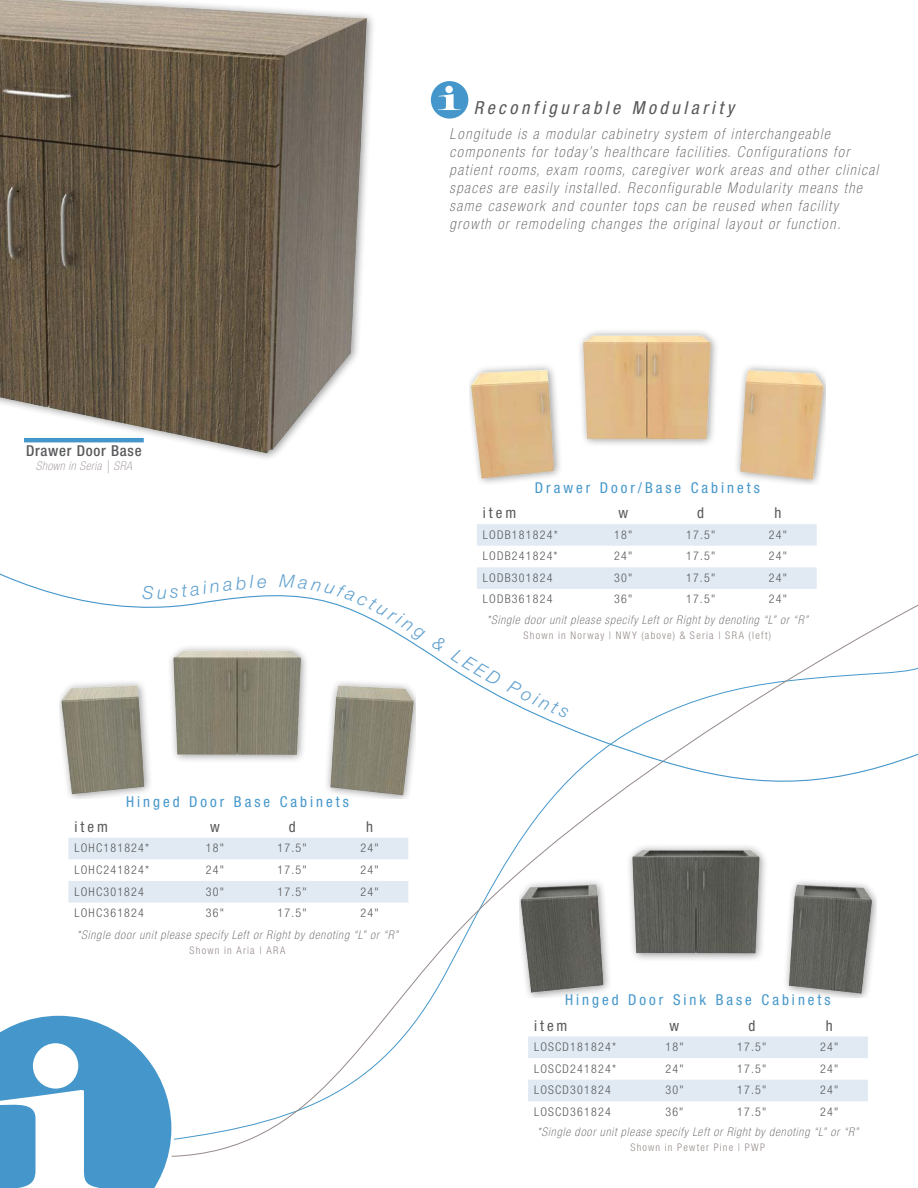
<style>
.page{position:relative;width:918px;height:1188px;background:#fff}
.page>*{position:absolute;margin:0;border:0;box-sizing:border-box;transform-origin:0 0}
.t1{font:italic condensed 18px "Helvetica Neue LT Std";letter-spacing:.2em;color:#58595b}
.t2{font:italic 300 18px "Helvetica Neue LT Std";color:#60a0cf}
.t3{font:italic 100 condensed 15px/18px "Helvetica Neue LT Std";letter-spacing:.1em;color:#58595b}
.t4{font:condensed 15px "Helvetica Neue LT Std";letter-spacing:.2em;color:#4597cb}
.t5{font:condensed 15px "Helvetica Neue LT Std";letter-spacing:.2em;color:#58595b}
.t6{font:500 condensed 15px "Helvetica Neue LT Std";letter-spacing:.05em;color:#58595b}
.t7{font:300 condensed 12px "Helvetica Neue LT Std";letter-spacing:.1em;color:#58595b}
.t8{font:italic 100 condensed 12px "Helvetica Neue LT Std";letter-spacing:.075em;color:#58595b}
.t9{font:italic 100 condensed 12px "Helvetica Neue LT Std";letter-spacing:.04em;color:#958b89}
.t10{font:300 condensed 10.5px "Helvetica Neue LT Std";letter-spacing:.115em;color:#958b89}
</style>
<div class="page">
<img style="left:0;top:0;width:373px;height:458px">
<img style="left:520px;top:842px;width:356px;height:155px">
<svg style="left:528px;top:1037px;width:340px;height:64px"></svg>
<img style="left:469px;top:331px;width:357px;height:153px">
<img style="left:59px;top:647px;width:357px;height:152px">
<svg style="left:68px;top:838px;width:340px;height:65px"></svg>
<div style="left:431px;top:81px;width:37px;height:38px;background:#4597cb;border-radius:50%"></div>
<svg style="left:438px;top:94px;width:23px;height:16px"></svg>
<div style="left:445px;top:86px;width:8px;height:7px;background:#fff;border:1px solid #fff;border-radius:50%"></div>
<svg style="left:0;top:1016px;width:171px;height:172px"></svg>
<div style="left:33px;top:1043px;width:45px;height:46px;background:#fff;border-radius:50%"></div>
<hr style="left:24px;top:438px;width:120px;height:4px;background:#4597cb">
<svg style="left:225px;top:595px;width:41px;height:4px"></svg>
<svg style="left:279px;top:524px;width:538px;height:195px"></svg>
<p class="t1" style="left:474px;top:97px;width:262px">Reconfigurable Modularity</p>
<p class="t3" style="left:450px;top:125px;width:430px">Longitude is a modular cabinetry system of interchangeable components for today’s healthcare facilities. Configurations for patient rooms, exam rooms, caregiver work areas and other clinical spaces are easily installed. Reconfigurable Modularity means the same casework and counter tops can be reused when facility growth or remodeling changes the original layout or function.</p>
<p class="t6" style="left:26px;top:442px;width:117px">Drawer Door Base</p>
<p class="t9" style="left:36px;top:459px;width:98px">Shown in Seria | SRA</p>
<p class="t2" style="left:142px;top:582px;width:13px">S</p>
<p class="t4" style="left:126px;top:793px;width:224px">Hinged Door Base Cabinets</p>
<p class="t5" style="left:74px;top:818px;width:35px">item</p>
<p class="t5" style="left:210px;top:818px;width:11px">w</p>
<p class="t5" style="left:289px;top:818px;width:8px">d</p>
<p class="t5" style="left:366px;top:818px;width:8px">h</p>
<p class="t7" style="left:74px;top:841px;width:76px">LOHC181824*</p>
<p class="t7" style="left:206px;top:841px;width:20px">18"</p>
<p class="t7" style="left:278px;top:841px;width:31px">17.5"</p>
<p class="t7" style="left:361px;top:841px;width:20px">24"</p>
<p class="t7" style="left:74px;top:863px;width:76px">LOHC241824*</p>
<p class="t7" style="left:206px;top:863px;width:20px">24"</p>
<p class="t7" style="left:278px;top:863px;width:31px">17.5"</p>
<p class="t7" style="left:361px;top:863px;width:20px">24"</p>
<p class="t7" style="left:74px;top:884px;width:71px">LOHC301824</p>
<p class="t7" style="left:206px;top:884px;width:20px">30"</p>
<p class="t7" style="left:278px;top:884px;width:31px">17.5"</p>
<p class="t7" style="left:360px;top:884px;width:20px">24"</p>
<p class="t7" style="left:74px;top:906px;width:71px">LOHC361824</p>
<p class="t7" style="left:206px;top:906px;width:20px">36"</p>
<p class="t7" style="left:278px;top:906px;width:31px">17.5"</p>
<p class="t7" style="left:360px;top:906px;width:20px">24"</p>
<p class="t8" style="left:77px;top:928px;width:323px">*Single door unit please specify Left or Right by denoting “L” or “R”</p>
<p class="t10" style="left:190px;top:944px;width:97px">Shown in Aria | ARA</p>
<p class="t4" style="left:535px;top:479px;width:226px">Drawer Door/Base Cabinets</p>
<p class="t5" style="left:483px;top:504px;width:35px">item</p>
<p class="t5" style="left:618px;top:504px;width:11px">w</p>
<p class="t5" style="left:697px;top:504px;width:8px">d</p>
<p class="t5" style="left:775px;top:504px;width:8px">h</p>
<p class="t7" style="left:483px;top:528px;width:76px">LODB181824*</p>
<p class="t7" style="left:614px;top:528px;width:20px">18"</p>
<p class="t7" style="left:686px;top:528px;width:31px">17.5"</p>
<p class="t7" style="left:769px;top:528px;width:20px">24"</p>
<p class="t7" style="left:483px;top:549px;width:76px">LODB241824*</p>
<p class="t7" style="left:614px;top:549px;width:20px">24"</p>
<p class="t7" style="left:686px;top:549px;width:31px">17.5"</p>
<p class="t7" style="left:769px;top:549px;width:20px">24"</p>
<p class="t7" style="left:483px;top:571px;width:71px">LODB301824</p>
<p class="t7" style="left:614px;top:571px;width:20px">30"</p>
<p class="t7" style="left:686px;top:571px;width:31px">17.5"</p>
<p class="t7" style="left:769px;top:571px;width:20px">24"</p>
<p class="t7" style="left:483px;top:592px;width:71px">LODB361824</p>
<p class="t7" style="left:614px;top:592px;width:20px">36"</p>
<p class="t7" style="left:686px;top:592px;width:31px">17.5"</p>
<p class="t7" style="left:769px;top:592px;width:20px">24"</p>
<p class="t8" style="left:487px;top:613px;width:323px">*Single door unit please specify Left or Right by denoting “L” or “R”</p>
<p class="t10" style="left:524px;top:629px;width:249px">Shown in Norway | NWY (above) &amp; Seria | SRA (left)</p>
<p class="t4" style="left:565px;top:991px;width:267px">Hinged Door Sink Base Cabinets</p>
<p class="t5" style="left:534px;top:1017px;width:35px">item</p>
<p class="t5" style="left:670px;top:1017px;width:11px">w</p>
<p class="t5" style="left:748px;top:1017px;width:8px">d</p>
<p class="t5" style="left:826px;top:1017px;width:8px">h</p>
<p class="t7" style="left:534px;top:1040px;width:83px">LOSCD181824*</p>
<p class="t7" style="left:665px;top:1040px;width:20px">18"</p>
<p class="t7" style="left:737px;top:1040px;width:31px">17.5"</p>
<p class="t7" style="left:820px;top:1040px;width:20px">24"</p>
<p class="t7" style="left:534px;top:1062px;width:83px">LOSCD241824*</p>
<p class="t7" style="left:665px;top:1062px;width:20px">24"</p>
<p class="t7" style="left:737px;top:1062px;width:31px">17.5"</p>
<p class="t7" style="left:820px;top:1062px;width:20px">24"</p>
<p class="t7" style="left:534px;top:1083px;width:78px">LOSCD301824</p>
<p class="t7" style="left:665px;top:1083px;width:20px">30"</p>
<p class="t7" style="left:737px;top:1083px;width:31px">17.5"</p>
<p class="t7" style="left:820px;top:1083px;width:20px">24"</p>
<p class="t7" style="left:534px;top:1105px;width:78px">LOSCD361824</p>
<p class="t7" style="left:665px;top:1105px;width:20px">36"</p>
<p class="t7" style="left:737px;top:1105px;width:31px">17.5"</p>
<p class="t7" style="left:820px;top:1105px;width:20px">24"</p>
<p class="t8" style="left:537px;top:1125px;width:323px">*Single door unit please specify Left or Right by denoting “L” or “R”</p>
<p class="t10" style="left:630px;top:1141px;width:136px">Shown in Pewter Pine | PWP</p>
</div>
